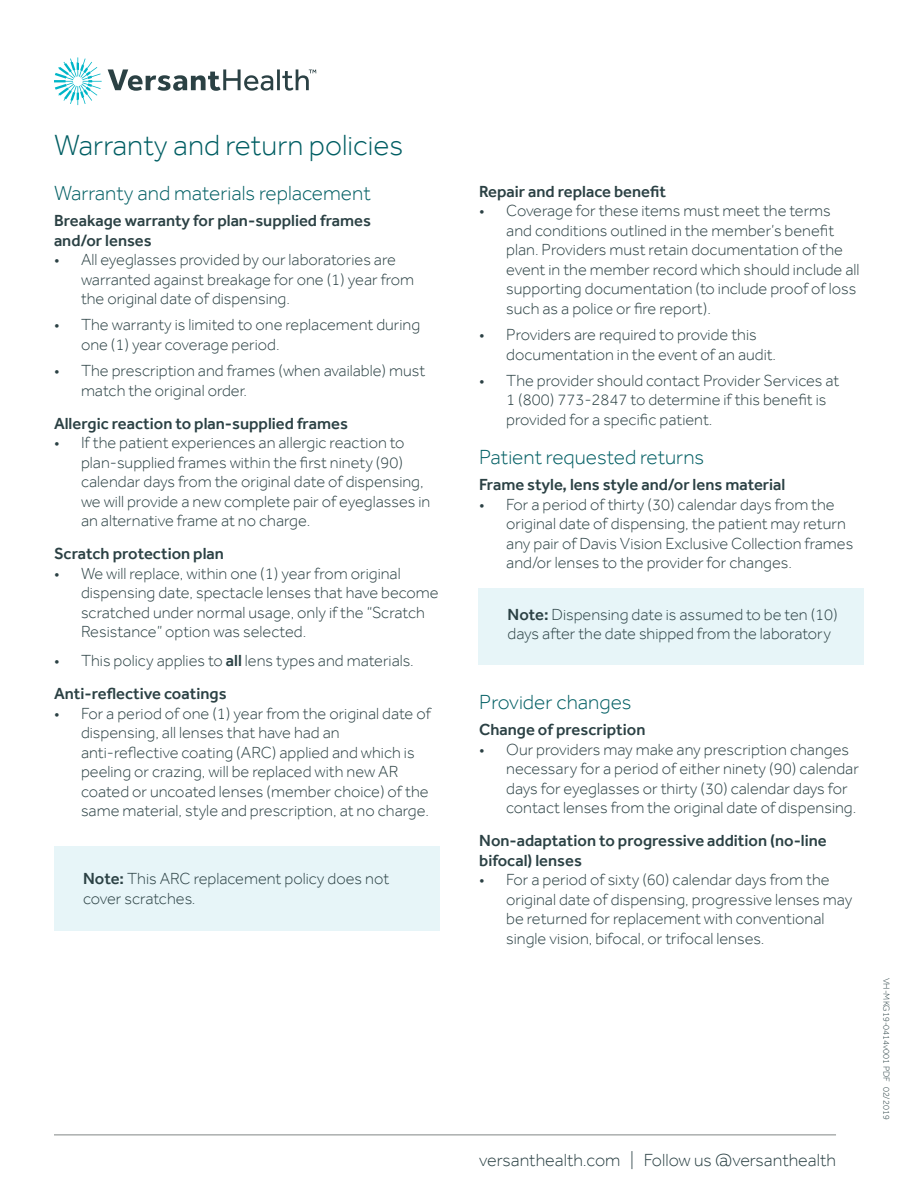
<style>
.page{position:relative;width:918px;height:1188px;background:#fff}
.page>*{position:absolute;margin:0;border:0;box-sizing:border-box;transform-origin:0 0}
.t1{font:300 30px "Effra";color:#005e63}
.t2{font:300 21px "Effra";color:#005e63}
.t3{font:300 18px "Effra";color:#2b4144}
.t4{font:300 16.5px/19.5px "Effra";color:#2b4144}
.t5{font:500 16.5px/19.5px "Effra";color:#2b4144}
.t6{font:300 9px "Effra";color:#2b4144}
.s1{font-weight:500}
</style>
<div class="page">
<div style="left:54px;top:846px;width:386px;height:85px;background:#e7f5f8"></div>
<div style="left:478px;top:588px;width:386px;height:77px;background:#e7f5f8"></div>
<svg style="left:54px;top:57px;width:48px;height:48px"></svg>
<svg style="left:108px;top:69px;width:208px;height:22px"></svg>
<hr style="left:54px;top:1134px;width:782px;height:2px;background:#abafae">
<p class="t1" style="left:54px;top:127px;width:351px">Warranty and return policies</p>
<p class="t2" style="left:54px;top:180px;width:318px">Warranty and materials replacement</p>
<p class="t5" style="left:54px;top:211px;width:319px">Breakage warranty for plan-supplied frames and/or lenses</p>
<p class="t4" style="left:81px;top:250px;width:335px;text-indent:-27px">• All eyeglasses provided by our laboratories are warranted against breakage for one (1) year from the original date of dispensing.</p>
<p class="t4" style="left:81px;top:315px;width:341px;text-indent:-27px">• The warranty is limited to one replacement during one (1) year coverage period.</p>
<p class="t4" style="left:81px;top:361px;width:346px;text-indent:-27px">• The prescription and frames (when available) must match the original order.</p>
<p class="t5" style="left:54px;top:413px;width:295px">Allergic reaction to plan-supplied frames</p>
<p class="t4" style="left:81px;top:433px;width:351px;text-indent:-27px">• If the patient experiences an allergic reaction to plan-supplied frames within the first ninety (90) calendar days from the original date of dispensing, we will provide a new complete pair of eyeglasses in an alternative frame at no charge.</p>
<p class="t5" style="left:54px;top:544px;width:171px">Scratch protection plan</p>
<p class="t4" style="left:81px;top:563px;width:359px;text-indent:-27px">• We will replace, within one (1) year from original dispensing date, spectacle lenses that have become scratched under normal usage, only if the “Scratch Resistance” option was selected.</p>
<p class="t4" style="left:54px;top:651px;width:361px">• This policy applies to <span class="s1">all</span> lens types and materials.</p>
<p class="t5" style="left:54px;top:684px;width:174px">Anti-reflective coatings</p>
<p class="t4" style="left:81px;top:703px;width:351px;text-indent:-27px">• For a period of one (1) year from the original date of dispensing, all lenses that have had an anti-reflective coating (ARC) applied and which is peeling or crazing, will be replaced with new AR coated or uncoated lenses (member choice) of the same material, style and prescription, at no charge.</p>
<p class="t4" style="left:83px;top:869px;width:308px"><span class="s1">Note:</span> This ARC replacement policy does not cover scratches.</p>
<p class="t5" style="left:479px;top:181px;width:188px">Repair and replace benefit</p>
<p class="t4" style="left:506px;top:201px;width:355px;text-indent:-27px">• Coverage for these items must meet the terms and conditions outlined in the member’s benefit plan. Providers must retain documentation of the event in the member record which should include all supporting documentation (to include proof of loss such as a police or fire report).</p>
<p class="t4" style="left:506px;top:325px;width:272px;text-indent:-27px">• Providers are required to provide this documentation in the event of an audit.</p>
<p class="t4" style="left:506px;top:370px;width:335px;text-indent:-27px">• The provider should contact Provider Services at<br>1 (800) 773-2847 to determine if this benefit is provided for a specific patient.</p>
<p class="t2" style="left:479px;top:444px;width:227px">Patient requested returns</p>
<p class="t5" style="left:479px;top:475px;width:308px">Frame style, lens style and/or lens material</p>
<p class="t4" style="left:506px;top:494px;width:349px;text-indent:-27px">• For a period of thirty (30) calendar days from the original date of dispensing, the patient may return any pair of Davis Vision Exclusive Collection frames and/or lenses to the provider for changes.</p>
<p class="t4" style="left:508px;top:604px;width:332px"><span class="s1">Note:</span> Dispensing date is assumed to be ten (10) days after the date shipped from the laboratory</p>
<p class="t2" style="left:479px;top:689px;width:154px">Provider changes</p>
<p class="t5" style="left:479px;top:720px;width:168px">Change of prescription</p>
<p class="t4" style="left:506px;top:739px;width:354px;text-indent:-27px">• Our providers may make any prescription changes necessary for a period of either ninety (90) calendar days for eyeglasses or thirty (30) calendar days for contact lenses from the original date of dispensing.</p>
<p class="t5" style="left:479px;top:831px;width:349px">Non-adaptation to progressive addition (no-line bifocal) lenses</p>
<p class="t4" style="left:506px;top:870px;width:348px;text-indent:-27px">• For a period of sixty (60) calendar days from the original date of dispensing, progressive lenses may be returned for replacement with conventional single vision, bifocal, or trifocal lenses.</p>
<p class="t3" style="left:479px;top:1149px;width:358px">versanthealth.com | Follow us @versanthealth</p>
<p class="t6" style="left:892px;top:978px;width:143px;rotate:90deg">VH-MKG19-0414v001 PDF 02/2019</p>
</div>
